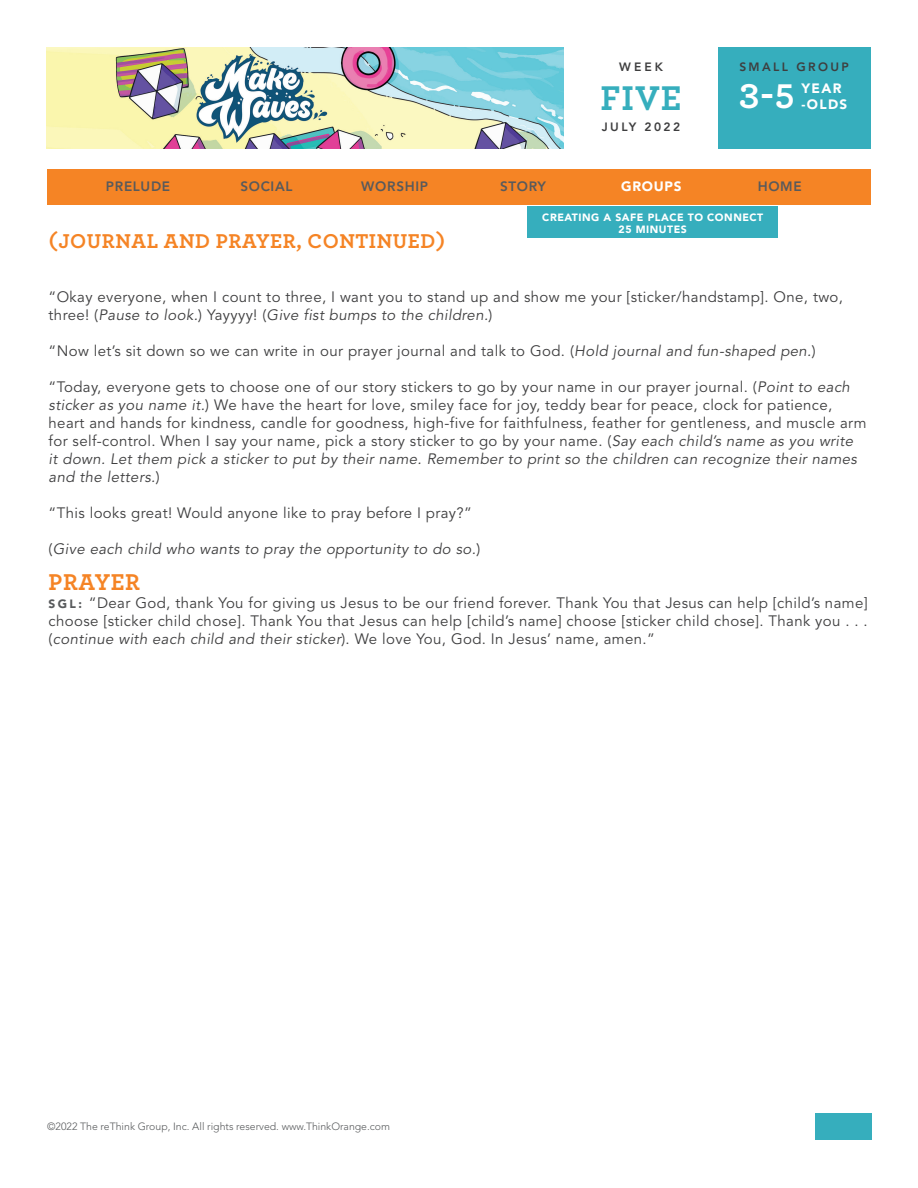
<style>
.page{position:relative;width:918px;height:1188px;background:#fff}
.page>*{position:absolute;margin:0;border:0;box-sizing:border-box;transform-origin:0 0}
.t1{font:700 36px "Archer Pro";color:#36aebd}
.t2{font:700 36px "Archer Pro";color:#fff}
.t3{font:700 24px "Archer Pro";letter-spacing:.025em;color:#f58425}
.t4{font:700 21px "Archer Pro";letter-spacing:.025em;color:#f58425}
.t5{font:15px/18px "Avenir LT Std";letter-spacing:.025em;color:#3e3e3f}
.t6{font:italic 15px "Avenir LT Std";letter-spacing:.025em;color:#3e3e3f}
.t7{font:800 13.5px "Avenir LT Std";letter-spacing:.05em;color:#585a5c}
.t8{font:900 13.5px/16.2px "Avenir LT Std";letter-spacing:.1em;color:#fff}
.t9{font:800 12px "Avenir LT Std";letter-spacing:.2em;color:#3e3e3f}
.t10{font:300 10.5px "Avenir LT Std";color:#585a5c}
.t11{font:900 10.5px/12px "Avenir LT Std";letter-spacing:.05em;color:#fff;text-align:center}
.s1{font-style:italic}
.s2{font-style:normal}
.s3{font-weight:900;font-size:12px;color:#585a5c}
</style>
<div class="page">
<img style="left:46px;top:47px;width:518px;height:102px">
<div style="left:717px;top:47px;width:154px;height:102px;background:#36aebd"></div>
<div style="left:47px;top:170px;width:824px;height:36px;background:#f58425"></div>
<div style="left:815px;top:1113px;width:57px;height:27px;background:#36aebd"></div>
<div style="left:527px;top:206px;width:251px;height:32px;background:#36aebd"></div>
<p class="t9" style="left:619px;top:59px;width:45px">WEEK</p>
<h1 class="t1" style="left:601px;top:69px;width:82px">FIVE</h1>
<p class="t9" style="left:602px;top:120px;width:80px">JULY 2022</p>
<p class="t9" style="left:739px;top:59px;width:111px">SMALL GROUP</p>
<h1 class="t2" style="left:739px;top:68px;width:57px">3-5</h1>
<p class="t8" style="left:802px;top:80px;width:47px">YEAR -OLDS</p>
<p class="t7" style="left:106px;top:178px;width:66px">PRELUDE</p>
<p class="t7" style="left:240px;top:178px;width:54px">SOCIAL</p>
<p class="t7" style="left:361px;top:178px;width:68px">WORSHIP</p>
<p class="t7" style="left:500px;top:178px;width:47px">STORY</p>
<p class="t8" style="left:621px;top:178px;width:62px">GROUPS</p>
<p class="t7" style="left:758px;top:178px;width:46px">HOME</p>
<p class="t11" style="left:542px;top:211px;width:223px">CREATING A SAFE PLACE TO CONNECT<br>25 MINUTES</p>
<h3 class="t4" style="left:49px;top:224px;width:398px">(JOURNAL AND PRAYER, CONTINUED)</h3>
<p class="t5" style="left:49px;top:288px;width:796px">“Okay everyone, when I count to three, I want you to stand up and show me your [sticker/handstamp]. One, two, three! (<span class="s1">Pause to look.</span>) Yayyyy! (<span class="s1">Give fist bumps to the children.</span>)</p>
<p class="t5" style="left:49px;top:342px;width:769px">“Now let’s sit down so we can write in our prayer journal and talk to God. (<span class="s1">Hold journal and fun-shaped pen.</span>)</p>
<p class="t5" style="left:49px;top:378px;width:819px">“Today, everyone gets to choose one of our story stickers to go by your name in our prayer journal. (<span class="s1">Point to each sticker as you name it.</span>) We have the heart for love, smiley face for joy, teddy bear for peace, clock for patience, heart and hands for kindness, candle for goodness, high-five for faithfulness, feather for gentleness, and muscle arm for self-control. When I say your name, pick a story sticker to go by your name. (<span class="s1">Say each child’s name as you write<br>it down. Let them pick a sticker to put by their name. Remember to print so the children can recognize their names and the letters.</span>)</p>
<p class="t5" style="left:49px;top:504px;width:425px">“This looks great! Would anyone like to pray before I pray?”</p>
<p class="t6" style="left:49px;top:540px;width:433px"><span class="s2">(</span>Give each child who wants to pray the opportunity to do so.<span class="s2">)</span></p>
<h2 class="t3" style="left:49px;top:563px;width:93px">PRAYER</h2>
<p class="t5" style="left:49px;top:594px;width:821px;text-align:justify"><span class="s3">S G L :</span> “Dear God, thank You for giving us Jesus to be our friend forever. Thank You that Jesus can help [child’s name] choose [sticker child chose]. Thank You that Jesus can help [child’s name] choose [sticker child chose]. Thank you . . . (<span class="s1">continue with each child and their sticker</span>). We love You, God. In Jesus’ name, amen.”</p>
<p class="t10" style="left:47px;top:1120px;width:344px">©2022 The reThink Group, Inc. All rights reserved. www.ThinkOrange.com</p>
</div>
